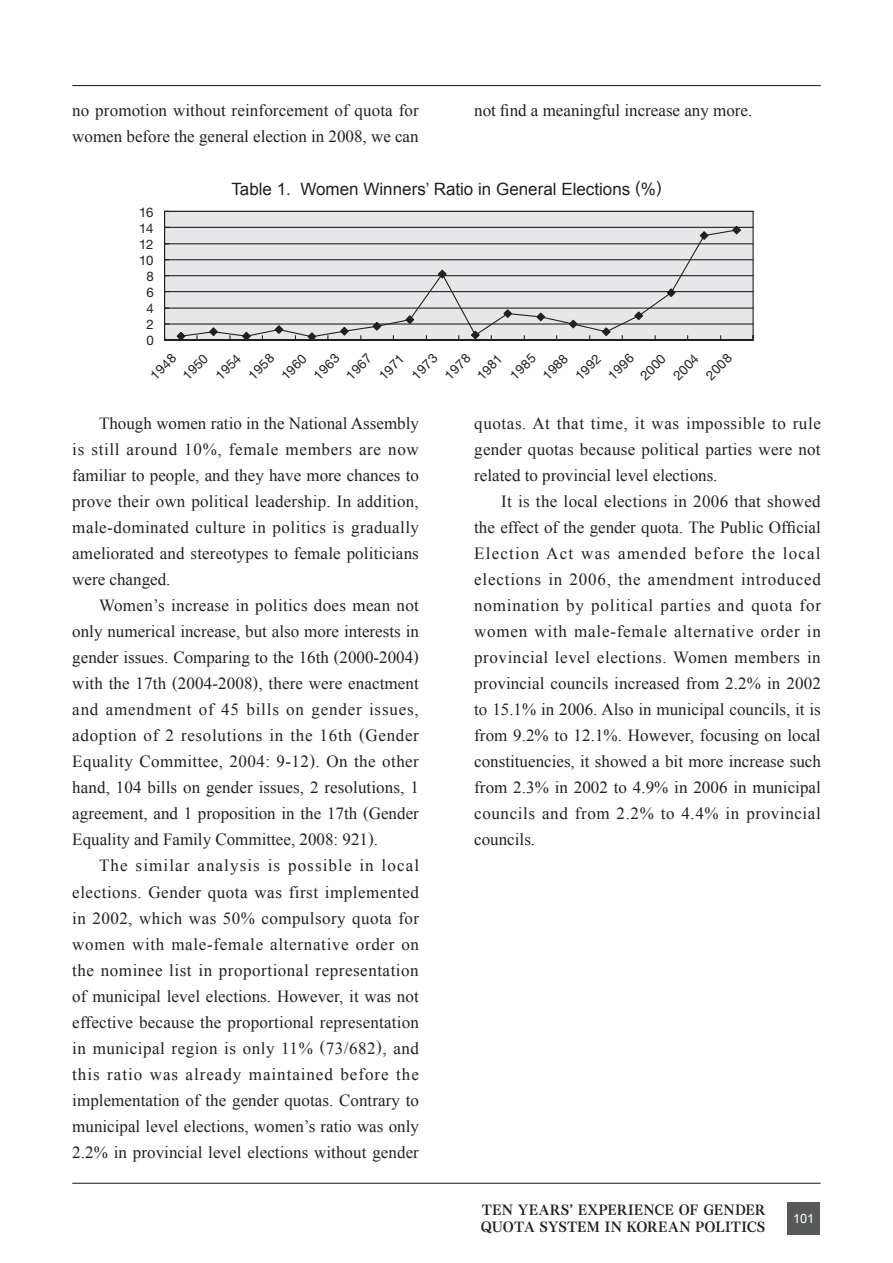
<style>
.page{position:relative;width:893px;height:1263px;background:#fff}
.page>*{position:absolute;margin:0;border:0;box-sizing:border-box;transform-origin:0 0}
.t1{font:16.95px/26.1px "Times New Roman";color:#231f20;text-align:justify}
.t2{font:16.95px "Arial";color:#231f20}
.t3{font:13.8px/17px "Tsuku AMD Min Std E";letter-spacing:.01em;color:#231f20}
.t4{font:13.2px "Helvetica Neue";letter-spacing:-.045em;color:#231f20}
.t5{font:12.75px "Arial";color:#fff}
</style>
<div class="page">
<hr style="left:72px;top:85px;width:749px;height:1px;background:#231f20">
<hr style="left:72px;top:1183px;width:749px;height:1px;background:#231f20">
<div style="left:787px;top:1202px;width:33px;height:32px;background:#57585a"></div>
<svg style="left:164px;top:210px;width:590px;height:131px;background:#d3d4d5"></svg>
<svg style="left:176px;top:331px;width:10px;height:10px"></svg>
<svg style="left:208px;top:326px;width:11px;height:11px"></svg>
<svg style="left:241px;top:331px;width:11px;height:10px"></svg>
<svg style="left:273px;top:324px;width:11px;height:11px"></svg>
<svg style="left:307px;top:331px;width:10px;height:10px"></svg>
<svg style="left:339px;top:326px;width:11px;height:11px"></svg>
<svg style="left:371px;top:321px;width:11px;height:11px"></svg>
<svg style="left:404px;top:314px;width:11px;height:11px"></svg>
<svg style="left:437px;top:269px;width:11px;height:10px"></svg>
<svg style="left:470px;top:330px;width:11px;height:10px"></svg>
<svg style="left:502px;top:308px;width:11px;height:11px"></svg>
<svg style="left:535px;top:311px;width:11px;height:11px"></svg>
<svg style="left:568px;top:319px;width:11px;height:10px"></svg>
<svg style="left:601px;top:326px;width:11px;height:11px"></svg>
<svg style="left:633px;top:310px;width:11px;height:11px"></svg>
<svg style="left:666px;top:287px;width:10px;height:11px"></svg>
<svg style="left:699px;top:230px;width:11px;height:11px"></svg>
<svg style="left:731px;top:225px;width:11px;height:10px"></svg>
<p class="t1" style="left:72px;top:97px;width:348px">no promotion without reinforcement of quota for women before the general election in 2008, we can</p>
<p class="t1" style="left:474px;top:97px;width:280px">not find a meaningful increase any more.</p>
<p class="t2" style="left:231px;top:178px;width:432px">Table 1. Women Winners’ Ratio in General Elections (%)</p>
<p class="t4" style="left:139px;top:204px;width:16px">16</p>
<p class="t4" style="left:139px;top:220px;width:16px">14</p>
<p class="t4" style="left:139px;top:237px;width:16px">12</p>
<p class="t4" style="left:139px;top:252px;width:16px">10</p>
<p class="t4" style="left:146px;top:268px;width:9px">8</p>
<p class="t4" style="left:146px;top:284px;width:9px">6</p>
<p class="t4" style="left:146px;top:301px;width:9px">4</p>
<p class="t4" style="left:146px;top:317px;width:9px">2</p>
<p class="t4" style="left:146px;top:333px;width:9px">0</p>
<p class="t4" style="left:147px;top:372px;width:32px;rotate:-45deg">1948</p>
<p class="t4" style="left:179px;top:372px;width:31px;rotate:-45deg">1950</p>
<p class="t4" style="left:212px;top:372px;width:31px;rotate:-45deg">1954</p>
<p class="t4" style="left:245px;top:372px;width:32px;rotate:-45deg">1958</p>
<p class="t4" style="left:278px;top:372px;width:31px;rotate:-45deg">1960</p>
<p class="t4" style="left:310px;top:372px;width:32px;rotate:-45deg">1963</p>
<p class="t4" style="left:343px;top:372px;width:32px;rotate:-45deg">1967</p>
<p class="t4" style="left:376px;top:372px;width:31px;rotate:-45deg">1971</p>
<p class="t4" style="left:408px;top:372px;width:32px;rotate:-45deg">1973</p>
<p class="t4" style="left:441px;top:372px;width:32px;rotate:-45deg">1978</p>
<p class="t4" style="left:474px;top:372px;width:31px;rotate:-45deg">1981</p>
<p class="t4" style="left:507px;top:372px;width:32px;rotate:-45deg">1985</p>
<p class="t4" style="left:539px;top:372px;width:31px;rotate:-45deg">1988</p>
<p class="t4" style="left:572px;top:372px;width:31px;rotate:-45deg">1992</p>
<p class="t4" style="left:605px;top:372px;width:32px;rotate:-45deg">1996</p>
<p class="t4" style="left:637px;top:372px;width:31px;rotate:-45deg">2000</p>
<p class="t4" style="left:670px;top:372px;width:31px;rotate:-45deg">2004</p>
<p class="t4" style="left:702px;top:372px;width:32px;rotate:-45deg">2008</p>
<p class="t1" style="left:72px;top:410px;width:348px;text-indent:27px">Though women ratio in the National Assembly is still around 10%, female members are now familiar to people, and they have more chances to prove their own political leadership. In addition, male-dominated culture in politics is gradually ameliorated and stereotypes to female politicians were changed.</p>
<p class="t1" style="left:72px;top:592px;width:348px;text-indent:27px">Women’s increase in politics does mean not only numerical increase, but also more interests in gender issues. Comparing to the 16th (2000-2004) with the 17th (2004-2008), there were enactment and amendment of 45 bills on gender issues, adoption of 2 resolutions in the 16th (Gender Equality Committee, 2004: 9-12). On the other hand, 104 bills on gender issues, 2 resolutions, 1 agreement, and 1 proposition in the 17th (Gender Equality and Family Committee, 2008: 921).</p>
<p class="t1" style="left:72px;top:852px;width:348px;text-indent:27px">The similar analysis is possible in local elections. Gender quota was first implemented in 2002, which was 50% compulsory quota for women with male-female alternative order on the nominee list in proportional representation of municipal level elections. However, it was not effective because the proportional representation in municipal region is only 11% (73/682), and this ratio was already maintained before the implementation of the gender quotas. Contrary to municipal level elections, women’s ratio was only 2.2% in provincial level elections without gender</p>
<p class="t1" style="left:474px;top:410px;width:348px">quotas. At that time, it was impossible to rule gender quotas because political parties were not related to provincial level elections.</p>
<p class="t1" style="left:474px;top:488px;width:348px;text-indent:27px">It is the local elections in 2006 that showed the effect of the gender quota. The Public Official Election Act was amended before the local elections in 2006, the amendment introduced nomination by political parties and quota for women with male-female alternative order in provincial level elections. Women members in provincial councils increased from 2.2% in 2002 to 15.1% in 2006. Also in municipal councils, it is from 9.2% to 12.1%. However, focusing on local constituencies, it showed a bit more increase such from 2.3% in 2002 to 4.9% in 2006 in municipal councils and from 2.2% to 4.4% in provincial councils.</p>
<p class="t3" style="left:481px;top:1199px;width:286px">TEN YEARS’ EXPERIENCE OF GENDER<br>QUOTA SYSTEM IN KOREAN POLITICS</p>
<p class="t5" style="left:793px;top:1210px;width:23px">101</p>
</div>
